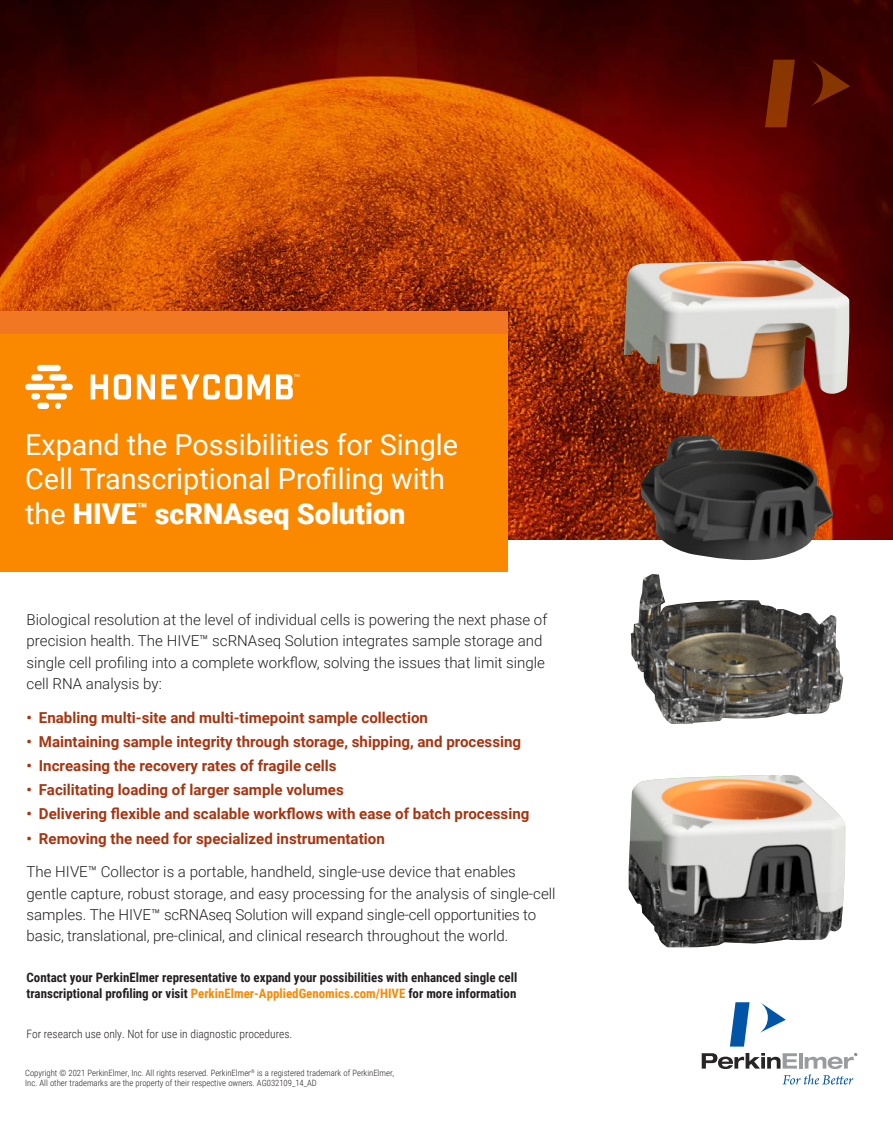
<style>
.page{position:relative;width:893px;height:1132px;background:#fff}
.page>*{position:absolute;margin:0;border:0;box-sizing:border-box;transform-origin:0 0}
.t1{font:28.8px/34.5px "Roboto";color:#fff}
.t2{font:300 15.15px/21.3px "Roboto";color:#231f20}
.t3{font:700 15.15px "Roboto";color:#a73511}
.t4{font:700 12.9px/15.6px "Roboto Condensed";color:#231f20}
.t5{font:300 11.55px "Roboto Condensed";color:#231f20}
.t6{font:300 8.7px/10.1px "Roboto Condensed";color:#231f20}
.s1{font-weight:900}
.s2{color:#fa8900}
</style>
<div class="page">
<svg style="left:760px;top:1002px;width:26px;height:30px"></svg>
<svg style="left:730px;top:1002px;width:20px;height:44px"></svg>
<svg style="left:702px;top:1053px;width:155px;height:31px"></svg>
<img style="left:0;top:0;width:893px;height:539px">
<img style="left:624px;top:260px;width:225px;height:136px">
<img style="left:641px;top:435px;width:192px;height:125px">
<img style="left:631px;top:574px;width:212px;height:149px">
<img style="left:629px;top:775px;width:216px;height:171px">
<div style="left:0;top:333px;width:507px;height:239px;background:#fa8900"></div>
<svg style="left:91px;top:374px;width:17px;height:25px"></svg>
<svg style="left:114px;top:374px;width:17px;height:25px"></svg>
<svg style="left:137px;top:374px;width:18px;height:25px"></svg>
<svg style="left:161px;top:374px;width:109px;height:25px"></svg>
<div style="left:37px;top:365px;width:24px;height:6px;background:#fff;border-radius:3px"></div>
<div style="left:31px;top:374px;width:12px;height:6px;background:#fff;border-radius:3px"></div>
<div style="left:49px;top:374px;width:18px;height:6px;background:#fff;border-radius:3px"></div>
<div style="left:25px;top:383px;width:30px;height:7px;background:#fff;border-radius:3px"></div>
<div style="left:61px;top:383px;width:12px;height:7px;background:#fff;border-radius:3px"></div>
<div style="left:31px;top:393px;width:9px;height:6px;background:#fff;border-radius:3px"></div>
<div style="left:46px;top:393px;width:21px;height:6px;background:#fff;border-radius:3px"></div>
<div style="left:37px;top:402px;width:12px;height:7px;background:#fff;border-radius:3px"></div>
<div style="left:55px;top:402px;width:6px;height:7px;background:#fff;border-radius:50%"></div>
<svg style="left:276px;top:374px;width:24px;height:25px"></svg>
<div style="left:0;top:311px;width:507px;height:22px;background:#f27722"></div>
<svg style="left:811px;top:60px;width:39px;height:46px;background:#520f00"></svg>
<svg style="left:765px;top:60px;width:30px;height:67px;background:#792600"></svg>
<p class="t1" style="left:25px;top:426px;width:435px">Expand the Possibilities for Single<br>Cell Transcriptional Profiling with the <span class="s1">HIVE</span><sup>™</sup> <span class="s1">scRNAseq Solution</span></p>
<p class="t2" style="left:27px;top:608px;width:522px">Biological resolution at the level of individual cells is powering the next phase of precision health. The HIVE™ scRNAseq Solution integrates sample storage and single cell profiling into a complete workflow, solving the issues that limit single cell RNA analysis by:</p>
<p class="t3" style="left:27px;top:706px;width:403px">• Enabling multi-site and multi-timepoint sample collection</p>
<p class="t3" style="left:27px;top:730px;width:496px">• Maintaining sample integrity through storage, shipping, and processing</p>
<p class="t3" style="left:27px;top:754px;width:312px">• Increasing the recovery rates of fragile cells</p>
<p class="t3" style="left:27px;top:779px;width:319px">• Facilitating loading of larger sample volumes</p>
<p class="t3" style="left:27px;top:803px;width:504px">• Delivering flexible and scalable workflows with ease of batch processing</p>
<p class="t3" style="left:27px;top:827px;width:360px">• Removing the need for specialized instrumentation</p>
<p class="t2" style="left:27px;top:860px;width:530px">The HIVE™ Collector is a portable, handheld, single-use device that enables gentle capture, robust storage, and easy processing for the analysis of single-cell samples. The HIVE™ scRNAseq Solution will expand single-cell opportunities to basic, translational, pre-clinical, and clinical research throughout the world.</p>
<p class="t4" style="left:27px;top:969px;width:492px">Contact your PerkinElmer representative to expand your possibilities with enhanced single cell transcriptional profiling or visit <span class="s2">PerkinElmer-AppliedGenomics.com/HIVE</span> for more information</p>
<p class="t5" style="left:27px;top:1025px;width:267px">For research use only. Not for use in diagnostic procedures.</p>
<p class="t6" style="left:25px;top:1067px;width:371px">Copyright © 2021 PerkinElmer, Inc. All rights reserved. PerkinElmer<sup>®</sup> is a registered trademark of PerkinElmer,<br>Inc. All other trademarks are the property of their respective owners. AG032109_14_AD</p>
</div>
